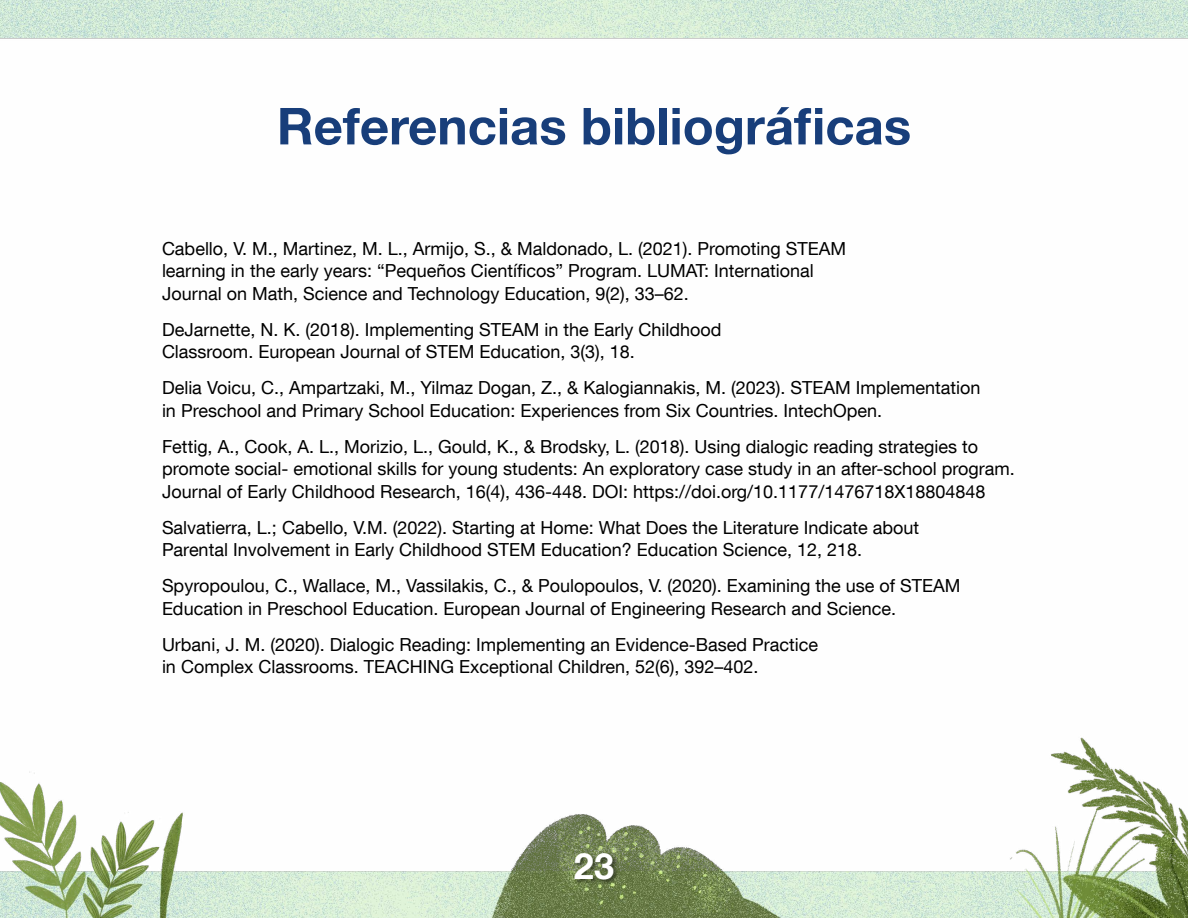
<style>
.page{position:relative;width:1188px;height:918px;background:#fff}
.page>*{position:absolute;margin:0;border:0;box-sizing:border-box;transform-origin:0 0}
.Titulo_nivel_1{font:700 51px "Helvetica Neue LT Com";color:#183e7a}
.t1{font:700 36px "Helvetica Neue LT Com";color:#fff}
.CREDITOS{font:18px/22.5px "Helvetica Neue LT Com";color:#000}
</style>
<div class="page">
<img style="left:0;top:0;width:1188px;height:918px">
<div style="left:573px;top:852px;width:46px;height:33px;background:#000;opacity:.5"></div>
<p class="Titulo_nivel_1" style="left:277px;top:94px;width:636px">Referencias bibliográficas</p>
<p class="CREDITOS" style="left:162px;top:237px;width:686px">Cabello, V. M., Martinez, M. L., Armijo, S., &amp; Maldonado, L. (2021). Promoting STEAM learning in the early years: “Pequeños Científicos” Program. LUMAT: International<br>Journal on Math, Science and Technology Education, 9(2), 33–62.</p>
<p class="CREDITOS" style="left:162px;top:318px;width:561px">DeJarnette, N. K. (2018). Implementing STEAM in the Early Childhood<br>Classroom. European Journal of STEM Education, 3(3), 18.</p>
<p class="CREDITOS" style="left:162px;top:376px;width:820px">Delia Voicu, C., Ampartzaki, M., Yilmaz Dogan, Z., &amp; Kalogiannakis, M. (2023). STEAM Implementation in Preschool and Primary School Education: Experiences from Six Countries. IntechOpen.</p>
<p class="CREDITOS" style="left:162px;top:435px;width:854px">Fettig, A., Cook, A. L., Morizio, L., Gould, K., &amp; Brodsky, L. (2018). Using dialogic reading strategies to promote social- emotional skills for young students: An exploratory case study in an after-school program.<br>Journal of Early Childhood Research, 16(4), 436-448. DOI: https://doi.org/10.1177/1476718X18804848</p>
<p class="CREDITOS" style="left:162px;top:516px;width:759px">Salvatierra, L.; Cabello, V.M. (2022). Starting at Home: What Does the Literature Indicate about<br>Parental Involvement in Early Childhood STEM Education? Education Science, 12, 218.</p>
<p class="CREDITOS" style="left:162px;top:574px;width:800px">Spyropoulou, C., Wallace, M., Vassilakis, C., &amp; Poulopoulos, V. (2020). Examining the use of STEAM<br>Education in Preschool Education. European Journal of Engineering Research and Science.</p>
<p class="CREDITOS" style="left:162px;top:633px;width:658px">Urbani, J. M. (2020). Dialogic Reading: Implementing an Evidence-Based Practice in Complex Classrooms. TEACHING Exceptional Children, 52(6), 392–402.</p>
<h2 class="t1" style="left:574px;top:843px;width:42px">23</h2>
</div>
